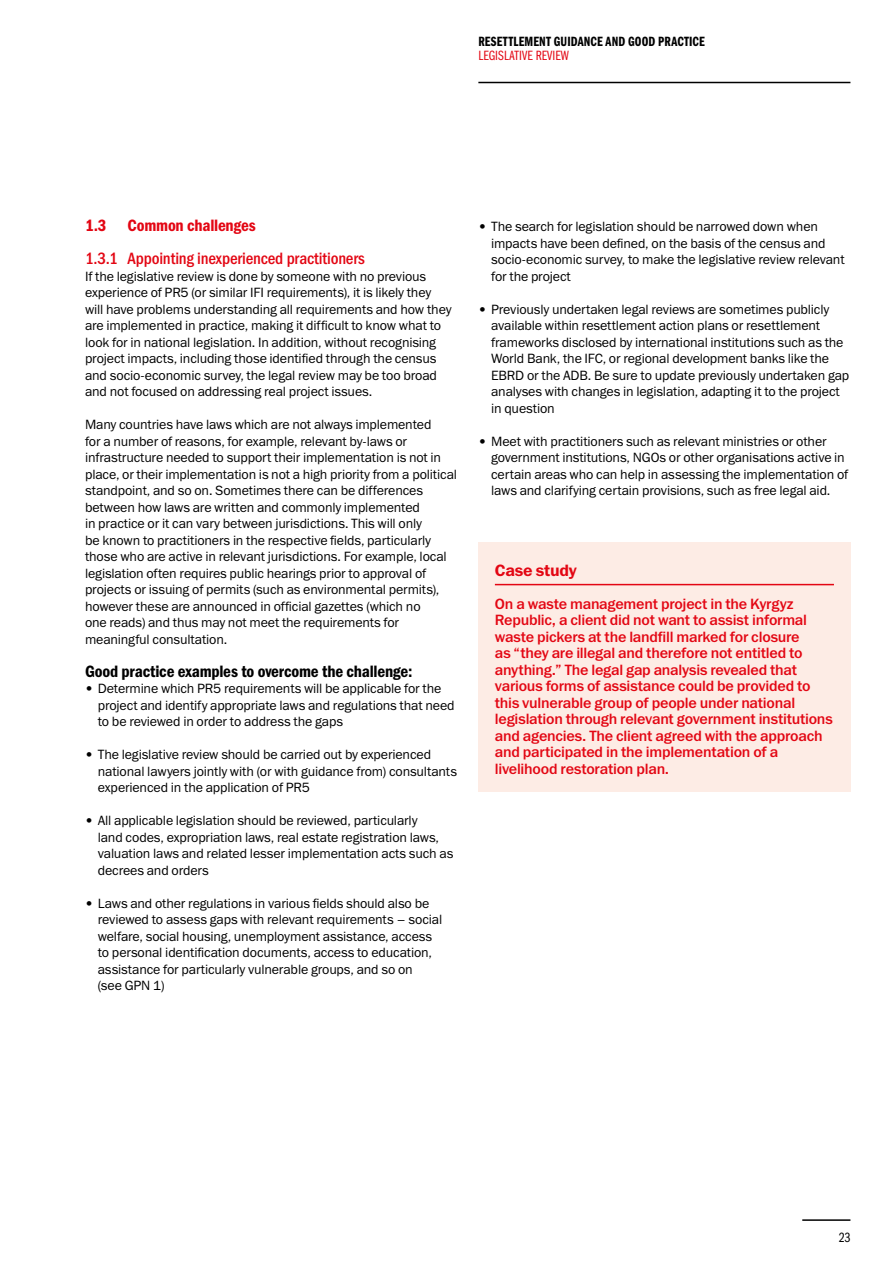
<style>
.page{position:relative;width:893px;height:1263px;background:#fff}
.page>*{position:absolute;margin:0;border:0;box-sizing:border-box;transform-origin:0 0}
.t1{font:16.5px "Franklin Gothic Demi Cond ITC";letter-spacing:-.01em;color:#000}
.t2{font:16.5px "Franklin Gothic Medi Cond ITC";letter-spacing:-.01em;color:#e30613}
.t3{font:16.5px "Franklin Gothic Demi Cond ITC";letter-spacing:-.015em;color:#e30613}
.t4{font:16.5px "Franklin Gothic Demi ITC";letter-spacing:-.015em;color:#e30613}
.t5{font:15px/16.5px "Franklin Gothic Medium ITC";letter-spacing:-.015em;color:#e30613}
.t6{font:13.5px/16.5px "Franklin Gothic Book ITC";letter-spacing:-.01em;color:#000}
.t7{font:13.5px "Franklin Gothic Demi Cmp ITC";letter-spacing:.01em;color:#000}
.t8{font:13.5px "Franklin Gothic Book Cmp ITC";letter-spacing:.01em;color:#e30613}
.t9{font:13.5px "Franklin Gothic Book Cmp ITC";color:#000}
</style>
<div class="page">
<hr style="left:802px;top:1219px;width:48px;height:2px;background:#000">
<hr style="left:478px;top:82px;width:372px;height:1px;background:#000">
<div style="left:478px;top:543px;width:372px;height:249px;background:#fdece5"></div>
<hr style="left:495px;top:584px;width:339px;height:1px;background:#e30613">
<p class="t7" style="left:478px;top:34px;width:228px">RESETTLEMENT GUIDANCE AND GOOD PRACTICE</p>
<p class="t8" style="left:478px;top:48px;width:92px">LEGISLATIVE REVIEW</p>
<p class="t3" style="left:85px;top:216px;width:23px">1.3</p>
<p class="t3" style="left:128px;top:216px;width:130px">Common challenges</p>
<p class="t2" style="left:85px;top:249px;width:281px">1.3.1 Appointing inexperienced practitioners</p>
<p class="t6" style="left:85px;top:267px;width:368px">If the legislative review is done by someone with no previous experience of PR5 (or similar IFI requirements), it is likely they will have problems understanding all requirements and how they are implemented in practice, making it difficult to know what to look for in national legislation. In addition, without recognising project impacts, including those identified through the census and socio-economic survey, the legal review may be too broad and not focused on addressing real project issues.</p>
<p class="t6" style="left:85px;top:416px;width:373px">Many countries have laws which are not always implemented<br>for a number of reasons, for example, relevant by-laws or infrastructure needed to support their implementation is not in place, or their implementation is not a high priority from a political standpoint, and so on. Sometimes there can be differences between how laws are written and commonly implemented<br>in practice or it can vary between jurisdictions. This will only<br>be known to practitioners in the respective fields, particularly those who are active in relevant jurisdictions. For example, local legislation often requires public hearings prior to approval of projects or issuing of permits (such as environmental permits), however these are announced in official gazettes (which no<br>one reads) and thus may not meet the requirements for meaningful consultation.</p>
<p class="t1" style="left:85px;top:661px;width:329px">Good practice examples to overcome the challenge:</p>
<p class="t6" style="left:98px;top:680px;width:358px;text-indent:-13px">• Determine which PR5 requirements will be applicable for the project and identify appropriate laws and regulations that need to be reviewed in order to address the gaps</p>
<p class="t6" style="left:98px;top:746px;width:361px;text-indent:-13px">• The legislative review should be carried out by experienced national lawyers jointly with (or with guidance from) consultants experienced in the application of PR5</p>
<p class="t6" style="left:98px;top:812px;width:357px;text-indent:-13px">• All applicable legislation should be reviewed, particularly<br>land codes, expropriation laws, real estate registration laws, valuation laws and related lesser implementation acts such as decrees and orders</p>
<p class="t6" style="left:98px;top:894px;width:346px;text-indent:-13px">• Laws and other regulations in various fields should also be reviewed to assess gaps with relevant requirements – social welfare, social housing, unemployment assistance, access to personal identification documents, access to education, assistance for particularly vulnerable groups, and so on<br>(see GPN 1)</p>
<p class="t6" style="left:491px;top:218px;width:355px;text-indent:-13px">• The search for legislation should be narrowed down when impacts have been defined, on the basis of the census and socio-economic survey, to make the legislative review relevant for the project</p>
<p class="t6" style="left:491px;top:300px;width:360px;text-indent:-13px">• Previously undertaken legal reviews are sometimes publicly available within resettlement action plans or resettlement frameworks disclosed by international institutions such as the World Bank, the IFC, or regional development banks like the EBRD or the ADB. Be sure to update previously undertaken gap analyses with changes in legislation, adapting it to the project in question</p>
<p class="t6" style="left:491px;top:432px;width:359px;text-indent:-13px">• Meet with practitioners such as relevant ministries or other government institutions, NGOs or other organisations active in certain areas who can help in assessing the implementation of laws and clarifying certain provisions, such as free legal aid.</p>
<p class="t4" style="left:495px;top:560px;width:84px">Case study</p>
<p class="t5" style="left:495px;top:595px;width:339px">On a waste management project in the Kyrgyz Republic, a client did not want to assist informal waste pickers at the landfill marked for closure<br>as “they are illegal and therefore not entitled to anything.” The legal gap analysis revealed that various forms of assistance could be provided to this vulnerable group of people under national legislation through relevant government institutions and agencies. The client agreed with the approach and participated in the implementation of a livelihood restoration plan.</p>
<p class="t9" style="left:839px;top:1230px;width:13px">23</p>
</div>
